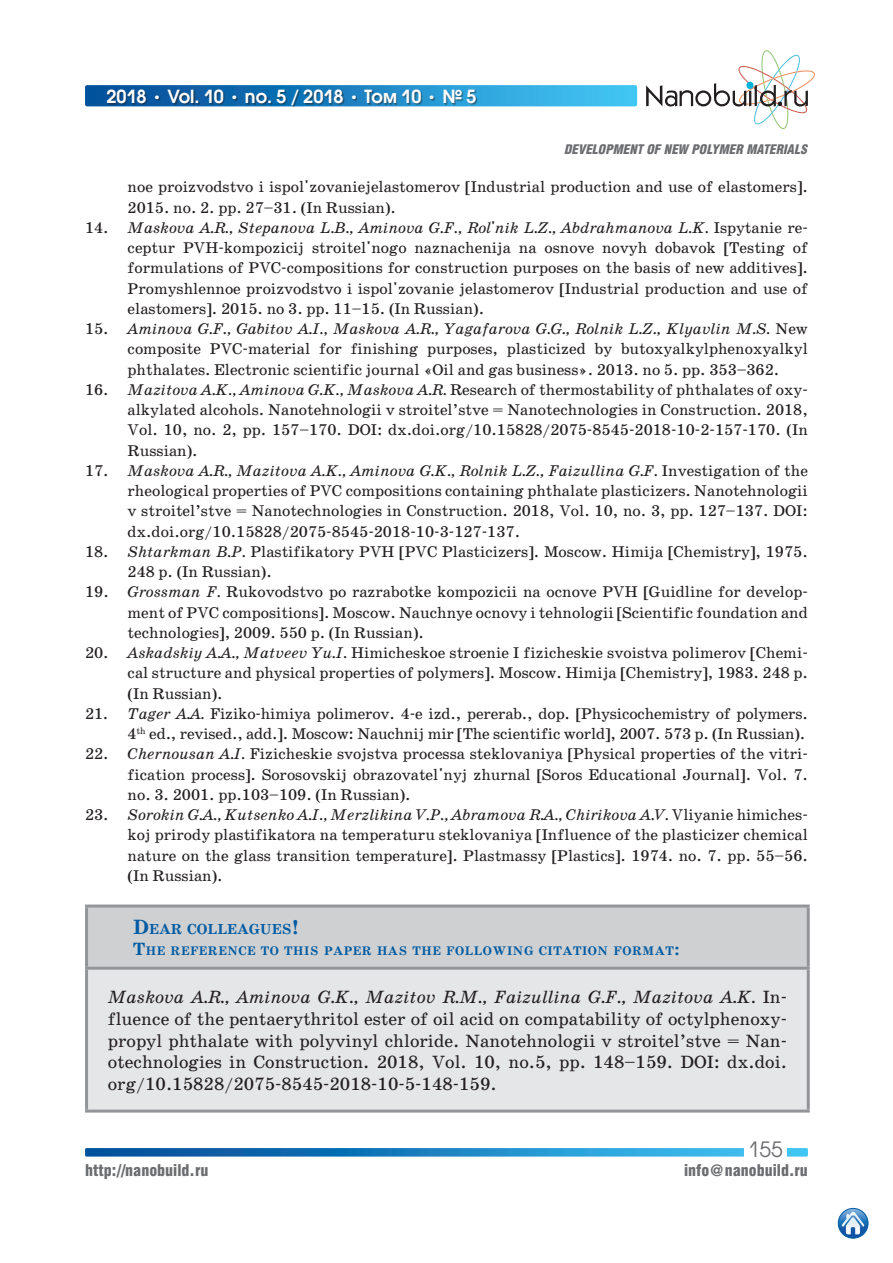
<style>
.page{position:relative;width:893px;height:1263px;background:#fff}
.page>*{position:absolute;margin:0;border:0;box-sizing:border-box;transform-origin:0 0}
.t1{font:21px "Avant Garde Gothic C";color:#6c6d70}
.t2{font:18px/21.6px "School Book C";color:#231f20;text-align:justify}
.t3{font:600 18px "Avant Garde Gothic C";color:#fff}
.t4{font:900 16.5px "Helios Cond";color:#6c6d70}
.t5{font:15.75px/20.2px "School Book C";color:#231f20;text-align:justify}
.t6{font:700 14.7px "School Book C";color:#015ca3}
.t7{font:italic 900 13.5px "Helios Cond";color:#6c6d70}
.t8{font:700 12.6px "School Book C";letter-spacing:.045em;color:#015ca3}
.s1{font-family:"School Book C";font-weight:700}
.s2{font-style:italic}
.s3{font-size:21px}
.s4{font-size:18px}
</style>
<div class="page">
<svg style="left:85px;top:1148px;width:723px;height:8px;background:#1e84c3"></svg>
<div style="left:744px;top:1137px;width:43px;height:19px;background:#fff"></div>
<svg style="left:85px;top:85px;width:552px;height:21px;background:#2b9ad3"></svg>
<div style="left:108px;top:90px;width:370px;height:17px;background:#231f20;opacity:.5"></div>
<svg style="left:646px;top:50px;width:169px;height:79px"></svg>
<img style="left:838px;top:1208px;width:30px;height:30px;border-radius:15px">
<div style="left:838px;top:1208px;width:30px;height:30px;border:1px solid #015ca3;border-radius:50%"></div>
<div style="left:87px;top:906px;width:721px;height:62px;background:#cfd0d2"></div>
<div style="left:87px;top:968px;width:721px;height:143px;background:#e5e6e8"></div>
<hr style="left:85px;top:904px;width:725px;height:3px;background:#939598">
<hr style="left:85px;top:907px;width:3px;height:60px;background:#939598">
<hr style="left:807px;top:907px;width:3px;height:60px;background:#939598">
<hr style="left:85px;top:967px;width:725px;height:3px;background:#939598">
<hr style="left:85px;top:970px;width:3px;height:139px;background:#939598">
<hr style="left:807px;top:970px;width:3px;height:139px;background:#939598">
<hr style="left:85px;top:1109px;width:725px;height:3px;background:#939598">
<p class="t3" style="left:106px;top:85px;width:372px">2018 <span class="s1">•</span> Vol. 10 <span class="s1">•</span> no. 5 / 2018 <span class="s1">•</span> Том 10 <span class="s1">•</span> № 5</p>
<p class="t7" style="left:565px;top:142px;width:245px">DEVELOPMENT OF NEW POLYMER MATERIALS</p>
<p class="t5" style="left:128px;top:177px;width:682px">noe proizvodstvo i ispol'zovaniejelastomerov [Industrial production and use of elastomers].<br>2015. no. 2. pp. 27–31. (In Russian).</p>
<p class="t5" style="left:128px;top:217px;width:682px;text-indent:-43px">14. <span class="s2">Maskova A.R., Stepanova L.B., Aminova G.F., Rol'nik L.Z., Abdrahmanova L.K.</span> Ispytanie re&shy;ceptur PVH-kompozicij stroitel'nogo naznachenija na osnove novyh dobavok [Testing of formulations of PVC-compositions for construction purposes on the basis of new additives].<br>Promyshlennoe proizvodstvo i ispol'zovanie jelastomerov [Industrial production and use of elastomers]. 2015. no 3. pp. 11–15. (In Russian).</p>
<p class="t5" style="left:128px;top:319px;width:682px;text-indent:-43px">15. <span class="s2">Aminova G.F., Gabitov A.I., Maskova A.R., Yagafarova G.G., Rolnik L.Z., Klyavlin M.S.</span> New composite PVC-material for finishing purposes, plasticized by butoxyalkylphenoxyalkyl phthalates. Electronic scientific journal «Oil and gas business». 2013. no 5. рр. 353–362.</p>
<p class="t5" style="left:128px;top:380px;width:682px;text-indent:-43px">16. <span class="s2">Mazitova A.K., Aminova G.K., Maskova A.R.</span> Research of thermostability of phthalates of oxy&shy;alkylated alcohols. Nanotehnologii v stroitel’stve = Nanotechnologies in Construction. 2018, Vol. 10, no. 2, pp. 157–170. DOI: dx.doi.org/10.15828/2075-8545-2018-10-2-157-170. (In Russian).</p>
<p class="t5" style="left:128px;top:461px;width:682px;text-indent:-43px">17. <span class="s2">Maskova A.R., Mazitova A.K., Aminova G.K., Rolnik L.Z., Faizullina G.F.</span> Investigation of the rheological properties of PVC compositions containing phthalate plasticizers. Nanotehnologii v stroitel’stve = Nanotechnologies in Construction. 2018, Vol. 10, no. 3, pp. 127–137. DOI: dx.doi.org/10.15828/2075-8545-2018-10-3-127-137.</p>
<p class="t5" style="left:128px;top:542px;width:682px;text-indent:-43px">18. <span class="s2">Shtarkman B.P.</span> Plastifikatory PVH [PVC Plasticizers]. Moscow. Himija [Chemistry], 1975.<br>248 p. (In Russian).</p>
<p class="t5" style="left:128px;top:582px;width:682px;text-indent:-43px">19. <span class="s2">Grossman F.</span> Rukovodstvo po razrabotke kompozicii na ocnove PVH [Guidline for develop&shy;ment of PVC compositions]. Moscow. Nauchnye ocnovy i tehnologii [Scientific foundation and technologies], 2009. 550 p. (In Russian).</p>
<p class="t5" style="left:128px;top:643px;width:682px;text-indent:-43px">20. <span class="s2">Askadskiy A.A., Matveev Yu.I.</span> Himicheskoe stroenie I fizicheskie svoistva polimerov [Chemi&shy;cal structure and physical properties of polymers]. Mosсow. Himija [Chemistry], 1983. 248 p. (In Russian).</p>
<p class="t5" style="left:85px;top:704px;width:724px;text-align:right">21. <span class="s2">Tager A.A.</span> Fiziko-himiya polimerov. 4-e izd., pererab., dop. [Physicochemistry of polymers.<br>4<sup>th</sup> ed., revised., add.]. Mosсow: Nauchnij mir [The scientific world], 2007. 573 p. (In Russian).</p>
<p class="t5" style="left:128px;top:744px;width:682px;text-indent:-43px">22. <span class="s2">Chernousan A.I.</span> Fizicheskie svojstva processa steklovaniya [Physical properties of the vitri&shy;fication process]. Sorosovskij obrazovatel'nyj zhurnal [Soros Educational Journal]. Vol. 7. no. 3. 2001. pp.103–109. (In Russian).</p>
<p class="t5" style="left:128px;top:805px;width:682px;text-indent:-43px">23. <span class="s2">Sorokin G.A., Kutsenko A.I., Merzlikina V.P., Abramova R.A., Chirikova A.V.</span> Vliyanie himiches&shy;koj prirody plastifikatora na temperaturu steklovaniya [Influence of the plasticizer chemical nature on the glass transition temperature]. Plastmassy [Plastics]. 1974. no. 7. рр. 55–56. (In Russian).</p>
<p class="t6" style="left:133px;top:921px;width:167px"><span class="s3">D</span>EAR COLLEAGUES<span class="s3">!</span></p>
<p class="t8" style="left:133px;top:944px;width:548px"><span class="s4">T</span>HE REFERENCE TO THIS PAPER HAS THE FOLLOWING CITATION FORMAT<span class="s4">:</span></p>
<p class="t2" style="left:108px;top:987px;width:681px"><span class="s2">Maskova A.R., Aminova G.K., Mazitov R.M., Faizullina G.F., Mazitova A.K.</span> In&shy;fluence of the pentaerythritol ester of oil acid on compatability of octylphenoxy&shy;propyl phthalate with polyvinyl chloride. Nanotehnologii v stroitel’stve = Nan&shy;otechnologies in Construction. 2018, Vol. 10, no.5, pp. 148–159. DOI: dx.doi. org/10.15828/2075-8545-2018-10-5-148-159.</p>
<h1 class="t1" style="left:748px;top:1136px;width:36px">155</h1>
<p class="t4" style="left:85px;top:1161px;width:125px">http://nanobuild.ru</p>
<p class="t4" style="left:684px;top:1161px;width:125px">info@nanobuild.ru</p>
</div>
